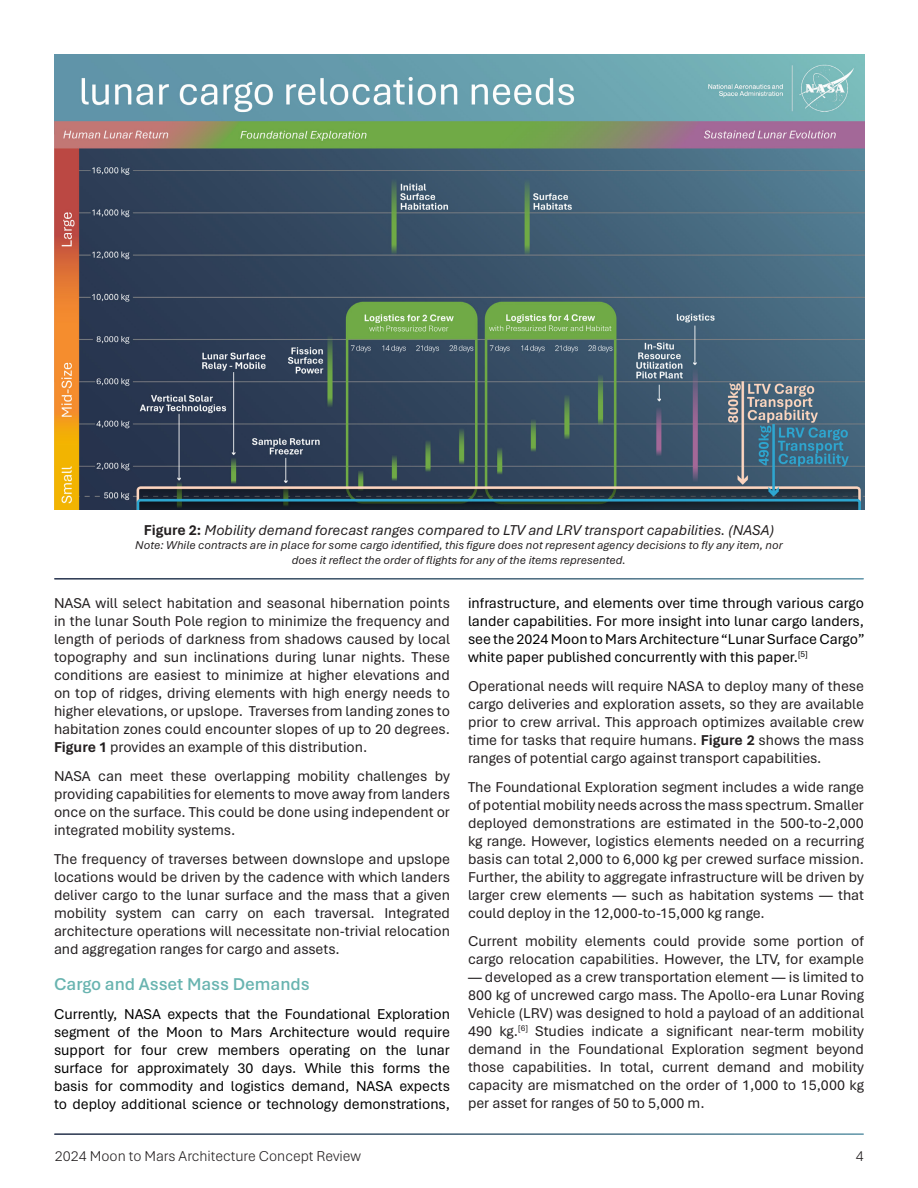
<style>
.page{position:relative;width:918px;height:1188px;background:#fff}
.page>*{position:absolute;margin:0;border:0;box-sizing:border-box;transform-origin:0 0}
.t1{font:600 18px "Aptos";color:#69b4b0}
.t2{font:15px/18px "Aptos";color:#231f20;text-align:justify}
.t3{font:15px/18px "Aptos";color:#000;text-align:justify}
.t4{font:italic 15px "Aptos";color:#231f20}
.t5{font:300 15px "Aptos";color:#231f20}
.t6{font:italic 12px/14.4px "Aptos";color:#231f20;text-align:center}
.s1{font-weight:700;font-style:normal}
.s2{font-weight:700}
</style>
<div class="page">
<img style="left:54px;top:54px;width:810px;height:456px">
<p class="t4" style="left:144px;top:520px;width:632px"><span class="s1">Figure 2:</span> Mobility demand forecast ranges compared to LTV and LRV transport capabilities. (NASA)</p>
<p class="t6" style="left:135px;top:538px;width:649px">Note: While contracts are in place for some cargo identified, this figure does not represent agency decisions to fly any item, nor does it reflect the order of flights for any of the items represented.</p>
<p class="t2" style="left:54px;top:594px;width:398px">NASA will select habitation and seasonal hibernation points in the lunar South Pole region to minimize the frequency and length of periods of darkness from shadows caused by local topography and sun inclinations during lunar nights. These conditions are easiest to minimize at higher elevations and on top of ridges, driving elements with high energy needs to higher elevations, or upslope. Traverses from landing zones to habitation zones could encounter slopes of up to 20 degrees.<br><span class="s2">Figure 1</span> provides an example of this distribution.</p>
<p class="t2" style="left:54px;top:766px;width:398px">NASA can meet these overlapping mobility challenges by providing capabilities for elements to move away from landers once on the surface. This could be done using independent or integrated mobility systems.</p>
<p class="t2" style="left:54px;top:849px;width:398px">The frequency of traverses between downslope and upslope locations would be driven by the cadence with which landers deliver cargo to the lunar surface and the mass that a given mobility system can carry on each traversal. Integrated architecture operations will necessitate non-trivial relocation and aggregation ranges for cargo and assets.</p>
<p class="t1" style="left:54px;top:972px;width:257px">Cargo and Asset Mass Demands</p>
<p class="t3" style="left:54px;top:1005px;width:398px">Currently, NASA expects that the Foundational Exploration segment of the Moon to Mars Architecture would require support for four crew members operating on the lunar surface for approximately 30 days. While this forms the basis for commodity and logistics demand, NASA expects to deploy additional science or technology demonstrations,</p>
<p class="t3" style="left:468px;top:594px;width:398px">infrastructure, and elements over time through various cargo lander capabilities. For more insight into lunar cargo landers, see the 2024 Moon to Mars Architecture “Lunar Surface Cargo” white paper published concurrently with this paper.<sup>[5]</sup></p>
<p class="t2" style="left:468px;top:676px;width:397px">Operational needs will require NASA to deploy many of these cargo deliveries and exploration assets, so they are available prior to crew arrival. This approach optimizes available crew time for tasks that require humans. <span class="s2">Figure 2</span> shows the mass ranges of potential cargo against transport capabilities.</p>
<p class="t2" style="left:468px;top:777px;width:398px">The Foundational Exploration segment includes a wide range of potential mobility needs across the mass spectrum. Smaller deployed demonstrations are estimated in the 500-to-2,000 kg range. However, logistics elements needed on a recurring basis can total 2,000 to 6,000 kg per crewed surface mission.<br>Further, the ability to aggregate infrastructure will be driven by larger crew elements — such as habitation systems — that could deploy in the 12,000-to-15,000 kg range.</p>
<p class="t2" style="left:468px;top:932px;width:397px">Current mobility elements could provide some portion of cargo relocation capabilities. However, the LTV, for example</p>
<p class="t2" style="left:468px;top:968px;width:397px">— developed as a crew transportation element — is limited to 800 kg of uncrewed cargo mass. The Apollo-era Lunar Roving Vehicle (LRV) was designed to hold a payload of an additional 490 kg.<sup>[6]</sup> Studies indicate a significant near-term mobility demand in the Foundational Exploration segment beyond those capabilities. In total, current demand and mobility capacity are mismatched on the order of 1,000 to 15,000 kg per asset for ranges of 50 to 5,000 m.</p>
<p class="t5" style="left:55px;top:1146px;width:308px">2024 Moon to Mars Architecture Concept Review</p>
<p class="t5" style="left:856px;top:1146px;width:10px">4</p>
</div>
